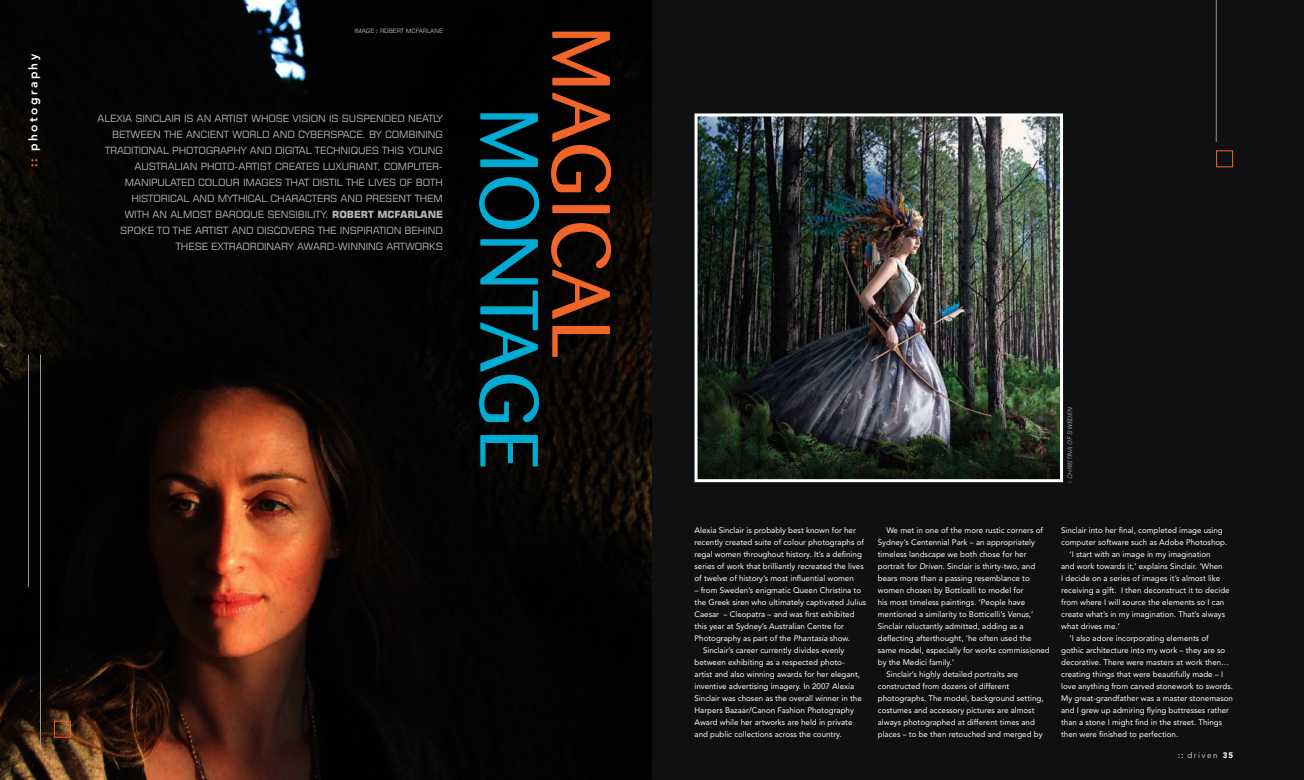
<style>
.page{position:relative;width:1304px;height:780px;background:#fff}
.page>*{position:absolute;margin:0;border:0;box-sizing:border-box;transform-origin:0 0}
.t1{font:81.6px "Barmeno";letter-spacing:.01em;color:#00acd3}
.t2{font:81.6px "Barmeno";letter-spacing:.02em;color:#f26529}
.t3{font:800 12px "Avenir";letter-spacing:.2em;color:#fff}
.t4{font:10px/16px "Square 721 BT";letter-spacing:-.01em;color:#b1b4b6;text-align:right}
.t5{font:8px/12px "Avenir";color:#fff}
.t6{font:300 8px "Avenir";letter-spacing:.2em;color:#fff}
.t7{font:6px "Square 721 BT";color:#b9b9bd}
.t8{font:italic 6px "Square 721 BT";color:#9fa0a8}
.s1{font-weight:900;color:#f26529}
.s2{font-family:"Avenir";font-weight:800}
.s3{font-weight:700}
.s4{font-family:"Avenir";font-weight:800;font-style:normal}
.s5{font-style:italic}
.s6{font-weight:800;color:#f9ae85}
.s7{font-weight:900}
</style>
<div class="page">
<svg style="left:0;top:0;width:652px;height:780px;fill:#030303"></svg>
<div style="left:652px;top:0;width:652px;height:780px;background:#0f1011"></div>
<hr style="left:1216px;top:0;width:1px;height:142px;background:#939598">
<div style="left:1216px;top:150px;width:17px;height:17px;border:1px solid #f26529"></div>
<hr style="left:40px;top:354px;width:1px;height:392px;background:#939598">
<hr style="left:28px;top:354px;width:1px;height:233px;background:#939598">
<img style="left:698px;top:117px;width:361px;height:361px">
<div style="left:694px;top:113px;width:369px;height:369px;border:3px solid #fff"></div>
<div style="left:54px;top:720px;width:17px;height:17px;border:1px solid #f26529"></div>
<h2 class="t3" style="left:26px;top:167px;width:114px;rotate:-90deg"><span class="s1">::</span> photography</h2>
<p class="t7" style="left:355px;top:27px;width:90px">IMAGE <span class="s2">:</span> ROBERT MCFARLANE</p>
<p class="t4" style="left:98px;top:110px;width:347px">ALEXIA SINCLAIR IS AN ARTIST WHOSE VISION IS SUSPENDED NEATLY BETWEEN THE ANCIENT WORLD AND CYBERSPACE. BY COMBINING TRADITIONAL PHOTOGRAPHY AND DIGITAL TECHNIQUES THIS YOUNG AUSTRALIAN PHOTO-ARTIST CREATES LUXURIANT, COMPUTER-MANIPULATED COLOUR IMAGES THAT DISTIL THE LIVES OF BOTH HISTORICAL AND MYTHICAL CHARACTERS AND PRESENT THEM<br>WITH AN ALMOST BAROQUE SENSIBILITY. <span class="s3">ROBERT MCFARLANE </span>SPOKE TO THE ARTIST AND DISCOVERS THE INSPIRATION BEHIND THESE EXTRAORDINARY AWARD-WINNING ARTWORKS</p>
<h1 class="t1" style="left:556px;top:108px;width:362px;rotate:90deg">montage</h1>
<h1 class="t2" style="left:628px;top:26px;width:333px;rotate:90deg">magical</h1>
<p class="t8" style="left:1066px;top:482px;width:78px;rotate:-90deg"><span class="s4">:</span> christina of sweden</p>
<p class="t5" style="left:694px;top:524px;width:171px">Alexia Sinclair is probably best known for her recently created suite of colour photographs of regal women throughout history. It’s a defining series of work that brilliantly recreated the lives of twelve of history’s most influential women</p>
<p class="t5" style="left:694px;top:584px;width:168px">– from Sweden’s enigmatic Queen Christina to</p>
<p class="t5" style="left:694px;top:596px;width:173px">the Greek siren who ultimately captivated Julius</p>
<p class="t5" style="left:694px;top:608px;width:162px">Caesar – Cleopatra – and was first exhibited</p>
<p class="t5" style="left:694px;top:620px;width:151px">this year at Sydney’s Australian Centre for</p>
<p class="t5" style="left:694px;top:632px;width:157px">Photography as part of the <span class="s5">Phantasia</span> show.</p>
<p class="t5" style="left:703px;top:644px;width:143px">Sinclair’s career currently divides evenly</p>
<p class="t5" style="left:694px;top:656px;width:152px">between exhibiting as a respected photo-</p>
<p class="t5" style="left:694px;top:668px;width:167px">artist and also winning awards for her elegant,</p>
<p class="t5" style="left:694px;top:680px;width:161px">inventive advertising imagery. In 2007 Alexia</p>
<p class="t5" style="left:694px;top:692px;width:169px">Sinclair was chosen as the overall winner in the</p>
<p class="t5" style="left:694px;top:704px;width:161px">Harpers Bazaar/Canon Fashion Photography</p>
<p class="t5" style="left:694px;top:716px;width:159px">Award while her artworks are held in private</p>
<p class="t5" style="left:694px;top:728px;width:149px">and public collections across the country.</p>
<p class="t5" style="left:886px;top:524px;width:158px">We met in one of the more rustic corners of</p>
<p class="t5" style="left:878px;top:536px;width:159px">Sydney’s Centennial Park – an appropriately</p>
<p class="t5" style="left:878px;top:548px;width:150px">timeless landscape we both chose for her</p>
<p class="t5" style="left:878px;top:560px;width:159px">portrait for <span class="s5">Driven</span>. Sinclair is thirty-two, and</p>
<p class="t5" style="left:878px;top:572px;width:153px">bears more than a passing resemblance to</p>
<p class="t5" style="left:878px;top:584px;width:147px">women chosen by Botticelli to model for</p>
<p class="t5" style="left:878px;top:596px;width:149px">his most timeless paintings. ‘People have</p>
<p class="t5" style="left:878px;top:608px;width:157px">mentioned a similarity to Botticelli’s <span class="s5">Venus</span>,’</p>
<p class="t5" style="left:878px;top:620px;width:147px">Sinclair reluctantly admitted, adding as a</p>
<p class="t5" style="left:878px;top:632px;width:155px">deflecting afterthought, ‘he often used the</p>
<p class="t5" style="left:878px;top:644px;width:173px">same model, especially for works commissioned</p>
<p class="t5" style="left:878px;top:656px;width:78px">by the Medici family.’</p>
<p class="t5" style="left:886px;top:668px;width:134px">Sinclair’s highly detailed portraits are</p>
<p class="t5" style="left:878px;top:680px;width:133px">constructed from dozens of different</p>
<p class="t5" style="left:878px;top:692px;width:167px">photographs. The model, background setting,</p>
<p class="t5" style="left:878px;top:704px;width:158px">costumes and accessory pictures are almost</p>
<p class="t5" style="left:878px;top:716px;width:159px">always photographed at different times and</p>
<p class="t5" style="left:878px;top:728px;width:166px">places – to be then retouched and merged by</p>
<p class="t5" style="left:1061px;top:524px;width:163px">Sinclair into her final, completed image using</p>
<p class="t5" style="left:1061px;top:536px;width:168px">computer software such as Adobe Photoshop.</p>
<p class="t5" style="left:1070px;top:548px;width:143px">‘I start with an image in my imagination</p>
<p class="t5" style="left:1061px;top:560px;width:163px">and work towards it,’ explains Sinclair. ‘When</p>
<p class="t5" style="left:1061px;top:572px;width:161px">I decide on a series of images it’s almost like</p>
<p class="t5" style="left:1061px;top:584px;width:170px">receiving a gift. I then deconstruct it to decide</p>
<p class="t5" style="left:1061px;top:596px;width:165px">from where I will source the elements so I can</p>
<p class="t5" style="left:1061px;top:608px;width:166px">create what’s in my imagination. That’s always</p>
<p class="t5" style="left:1061px;top:620px;width:60px">what drives me.’</p>
<p class="t5" style="left:1070px;top:632px;width:141px">‘I also adore incorporating elements of</p>
<p class="t5" style="left:1061px;top:644px;width:166px">gothic architecture into my work – they are so</p>
<p class="t5" style="left:1061px;top:656px;width:170px">decorative. There were masters at work then…</p>
<p class="t5" style="left:1061px;top:668px;width:164px">creating things that were beautifully made – I</p>
<p class="t5" style="left:1061px;top:680px;width:173px">love anything from carved stonework to swords.</p>
<p class="t5" style="left:1061px;top:692px;width:173px">My great-grandfather was a master stonemason</p>
<p class="t5" style="left:1061px;top:704px;width:169px">and I grew up admiring flying buttresses rather</p>
<p class="t5" style="left:1061px;top:716px;width:163px">than a stone I might find in the street. Things</p>
<p class="t5" style="left:1061px;top:728px;width:119px">then were finished to perfection.</p>
<p class="t6" style="left:1178px;top:750px;width:57px"><span class="s6">::</span> driven <span class="s7">35</span></p>
</div>
